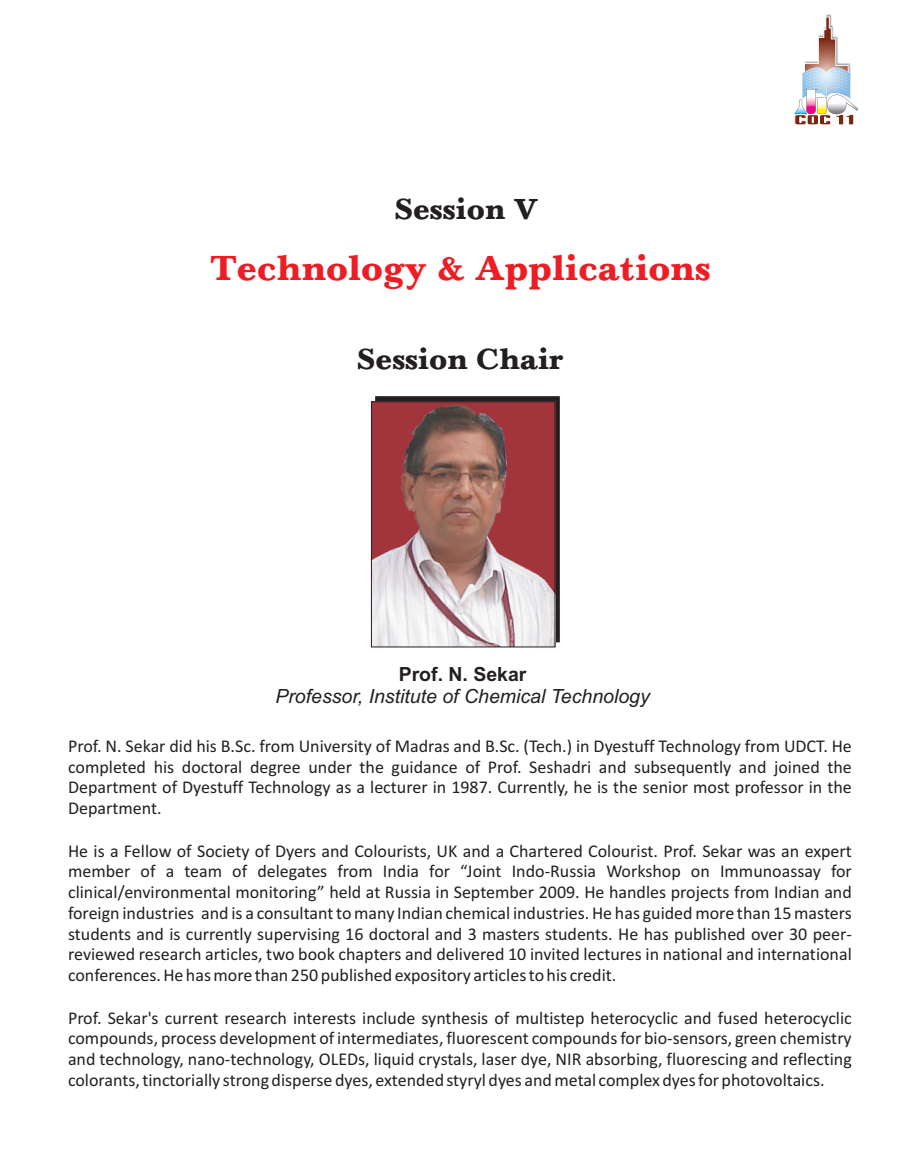
<style>
.page{position:relative;width:920px;height:1176px;background:#fff}
.page>*{position:absolute;margin:0;border:0;box-sizing:border-box;transform-origin:0 0}
.t1{font:700 36px "Baskerville";color:#ee1d23}
.t2{font:700 30px "Baskerville";color:#231f20}
.t3{font:italic 19.5px "Arial";color:#231f20}
.t4{font:700 19.5px "Arial";color:#231f20}
.t5{font:18px/20.7px "Calibri";color:#231f20;text-align:justify}
</style>
<div class="page">
<svg style="left:794px;top:17px;width:64px;height:108px"></svg>
<svg style="left:375px;top:396px;width:185px;height:246px;fill:#231f20"></svg>
<img style="left:373px;top:403px;width:180px;height:242px">
<div style="left:371px;top:401px;width:184px;height:246px;border:1px solid #231f20"></div>
<h2 class="t2" style="left:394px;top:197px;width:145px">Session V</h2>
<h1 class="t1" style="left:211px;top:254px;width:501px">Technology &amp; Applications</h1>
<h2 class="t2" style="left:357px;top:347px;width:208px">Session Chair</h2>
<p class="t4" style="left:399px;top:666px;width:129px">Prof. N. Sekar</p>
<p class="t3" style="left:275px;top:688px;width:376px">Professor, Institute of Chemical Technology</p>
<p class="t5" style="left:68px;top:736px;width:785px">Prof. N. Sekar did his B.Sc. from University of Madras and B.Sc. (Tech.) in Dyestuff Technology from UDCT. He completed his doctoral degree under the guidance of Prof. Seshadri and subsequently and joined the Department of Dyestuff Technology as a lecturer in 1987. Currently, he is the senior most professor in the Department.</p>
<p class="t5" style="left:68px;top:841px;width:785px">He is a Fellow of Society of Dyers and Colourists, UK and a Chartered Colourist. Prof. Sekar was an expert member of a team of delegates from India for “Joint Indo-Russia Workshop on Immunoassay for clinical/environmental monitoring” held at Russia in September 2009. He handles projects from Indian and foreign industries and is a consultant to many Indian chemical industries. He has guided more than 15 masters students and is currently supervising 16 doctoral and 3 masters students. He has published over 30 peer&shy;reviewed research articles, two book chapters and delivered 10 invited lectures in national and international conferences. He has more than 250 published expository articles to his credit.</p>
<p class="t5" style="left:68px;top:1008px;width:785px">Prof. Sekar's current research interests include synthesis of multistep heterocyclic and fused heterocyclic compounds, process development of intermediates, fluorescent compounds for bio-sensors, green chemistry and technology, nano-technology, OLEDs, liquid crystals, laser dye, NIR absorbing, fluorescing and reflecting colorants, tinctorially strong disperse dyes, extended styryl dyes and metal complex dyes for photovoltaics.</p>
</div>
